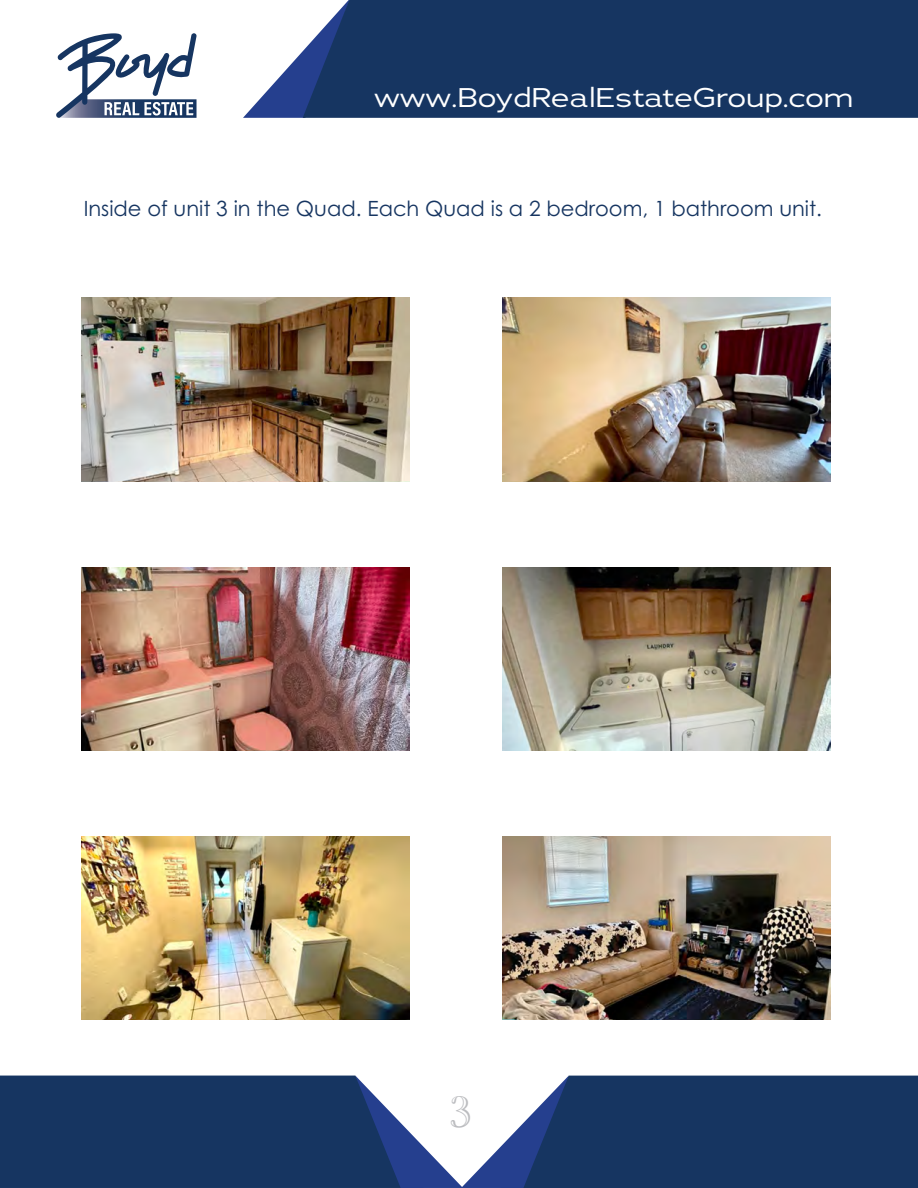
<style>
.page{position:relative;width:918px;height:1188px;background:#fff}
.page>*{position:absolute;margin:0;border:0;box-sizing:border-box;transform-origin:0 0}
.t1{font:45px "Academy Engraved Let Plain";color:#bcbdc0}
.t2{font:27px "Adrianna Extended";color:#fff}
.t3{font:21px "Century Gothic Pro";color:#163561}
</style>
<div class="page">
<svg style="left:56px;top:33px;width:141px;height:85px"></svg>
<div style="left:569px;top:1076px;width:349px;height:112px;background:#163561"></div>
<div style="left:0;top:1076px;width:355px;height:112px;background:#163561"></div>
<svg style="left:355px;top:1076px;width:214px;height:112px"></svg>
<svg style="left:243px;top:51px;width:60px;height:67px"></svg>
<div style="left:303px;top:0;width:615px;height:118px;background:#163561"></div>
<img style="left:82px;top:298px;width:327px;height:184px">
<img style="left:82px;top:567px;width:327px;height:184px">
<img style="left:82px;top:836px;width:327px;height:184px">
<img style="left:503px;top:298px;width:328px;height:184px">
<img style="left:503px;top:567px;width:328px;height:184px">
<img style="left:503px;top:836px;width:328px;height:184px">
<p class="t2" style="left:374px;top:81px;width:482px">www.BoydRealEstateGroup.com</p>
<p class="t3" style="left:84px;top:196px;width:740px">Inside of unit 3 in the Quad. Each Quad is a 2 bedroom, 1 bathroom unit.</p>
<p class="t1" style="left:450px;top:1079px;width:23px">3</p>
</div>
